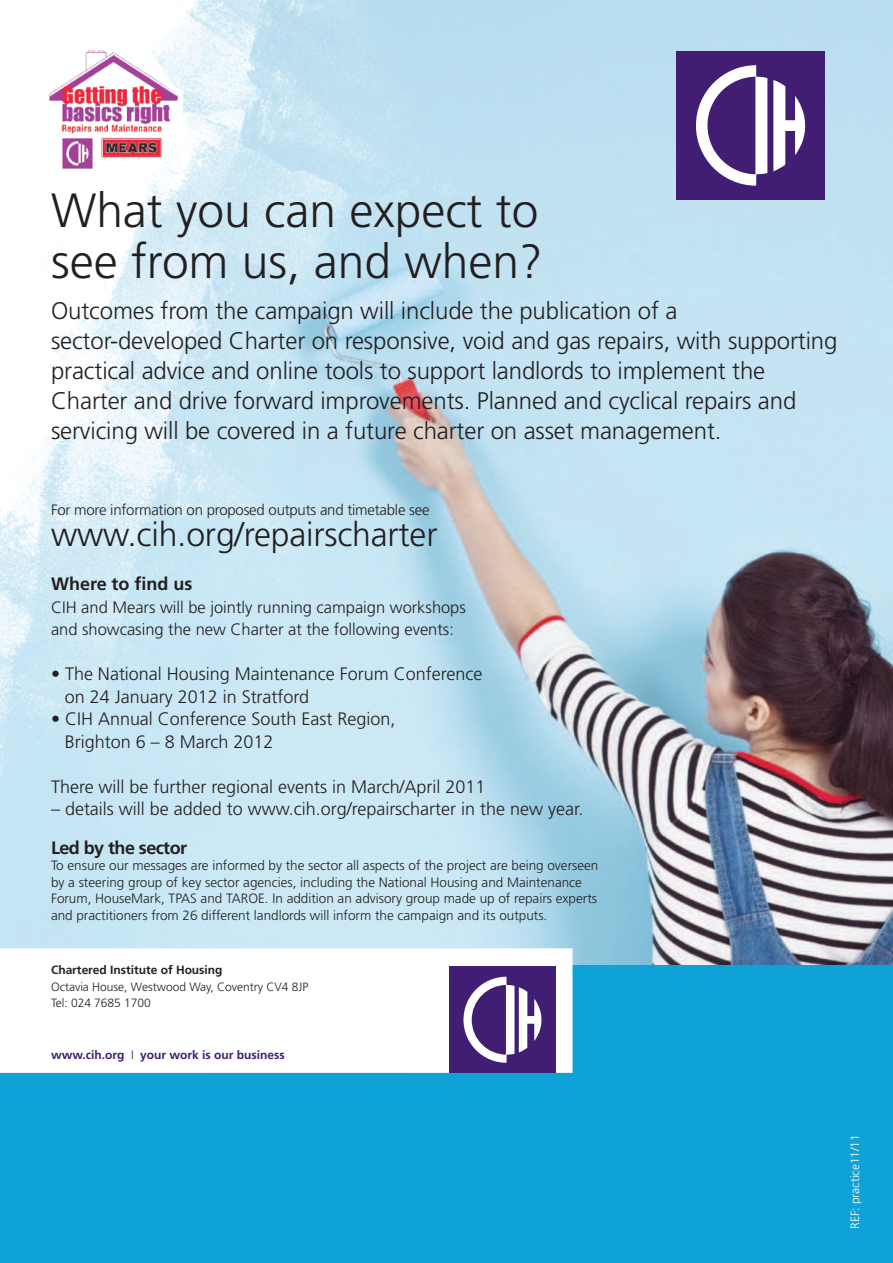
<style>
.page{position:relative;width:893px;height:1263px;background:#fff}
.page>*{position:absolute;margin:0;border:0;box-sizing:border-box;transform-origin:0 0}
.t1{font:300 48px/51px "Frutiger";color:#231f20}
.t2{font:300 33.75px "Frutiger";letter-spacing:-.005em;color:#231f20}
.t3{font:300 24px/30px "Frutiger";letter-spacing:-.005em;color:#231f20}
.t4{font:300 18px/22.5px "Frutiger";color:#231f20}
.t5{font:700 18px "Frutiger";letter-spacing:-.03em;color:#231f20}
.t6{font:700 18px "Frutiger";color:#231f20}
.t7{font:300 16.5px/22.5px "Frutiger";color:#231f20}
.t8{font:300 15px "Frutiger";letter-spacing:-.015em;color:#231f20}
.t9{font:300 13.5px/16.5px "Frutiger";color:#231f20}
.t10{font:300 12px/16.5px "Frutiger";color:#231f20}
.t11{font:700 12px "Frutiger";color:#421d74}
.t12{font:700 12px "Frutiger";color:#231f20}
.t13{font:300 12px "Frutiger";color:#fff}
.s1{font-weight:300}
</style>
<div class="page">
<img style="left:0;top:0;width:893px;height:965px">
<img style="left:48px;top:48px;width:130px;height:123px">
<div style="left:0;top:965px;width:893px;height:298px;background:#0fa2d6"></div>
<div style="left:0;top:948px;width:573px;height:125px;background:#fff"></div>
<div style="left:449px;top:967px;width:107px;height:106px;background:#421d74"></div>
<svg style="left:463px;top:977px;width:78px;height:86px"></svg>
<div style="left:676px;top:51px;width:149px;height:149px;background:#421d74"></div>
<svg style="left:773px;top:80px;width:32px;height:91px"></svg>
<svg style="left:696px;top:65px;width:71px;height:121px"></svg>
<h1 class="t1" style="left:51px;top:188px;width:493px">What you can expect to see from us, and when?</h1>
<p class="t3" style="left:51px;top:297px;width:788px">Outcomes from the campaign will include the publication of a sector-developed Charter on responsive, void and gas repairs, with supporting practical advice and online tools to support landlords to implement the Charter and drive forward improvements. Planned and cyclical repairs and servicing will be covered in a future charter on asset management.</p>
<p class="t8" style="left:51px;top:504px;width:380px">For more information on proposed outputs and timetable see</p>
<h2 class="t2" style="left:51px;top:521px;width:388px">www.cih.org/repairscharter</h2>
<h3 class="t6" style="left:51px;top:577px;width:143px">Where to find us</h3>
<p class="t7" style="left:51px;top:597px;width:416px">CIH and Mears will be jointly running campaign workshops and showcasing the new Charter at the following events:</p>
<h3 class="t4" style="left:65px;top:664px;width:419px;text-indent:-14px">• The National Housing Maintenance Forum Conference on 24 January 2012 in Stratford</h3>
<h3 class="t4" style="left:65px;top:709px;width:332px;text-indent:-14px">• CIH Annual Conference South East Region,<br>Brighton 6 – 8 March 2012</h3>
<h3 class="t4" style="left:51px;top:776px;width:436px">There will be further regional events in March/April 2011</h3>
<h3 class="t4" style="left:51px;top:799px;width:534px">– details will be added to www.cih.org/repairscharter in the new year.</h3>
<h3 class="t5" style="left:51px;top:840px;width:138px">Led by the sector</h3>
<p class="t9" style="left:51px;top:858px;width:549px">To ensure our messages are informed by the sector all aspects of the project are being overseen by a steering group of key sector agencies, including the National Housing and Maintenance Forum, HouseMark, TPAS and TAROE. In addition an advisory group made up of repairs experts and practitioners from 26 different landlords will inform the campaign and its outputs.</p>
<p class="t12" style="left:51px;top:965px;width:173px">Chartered Institute of Housing</p>
<p class="t10" style="left:51px;top:979px;width:259px">Octavia House, Westwood Way, Coventry CV4 8JP<br>Tel: 024 7685 1700</p>
<p class="t11" style="left:51px;top:1050px;width:235px">www.cih.org <span class="s1">I</span> your work is our business</p>
<p class="t13" style="left:850px;top:1229px;width:96px;rotate:-90deg">REF: practice11/11</p>
</div>
